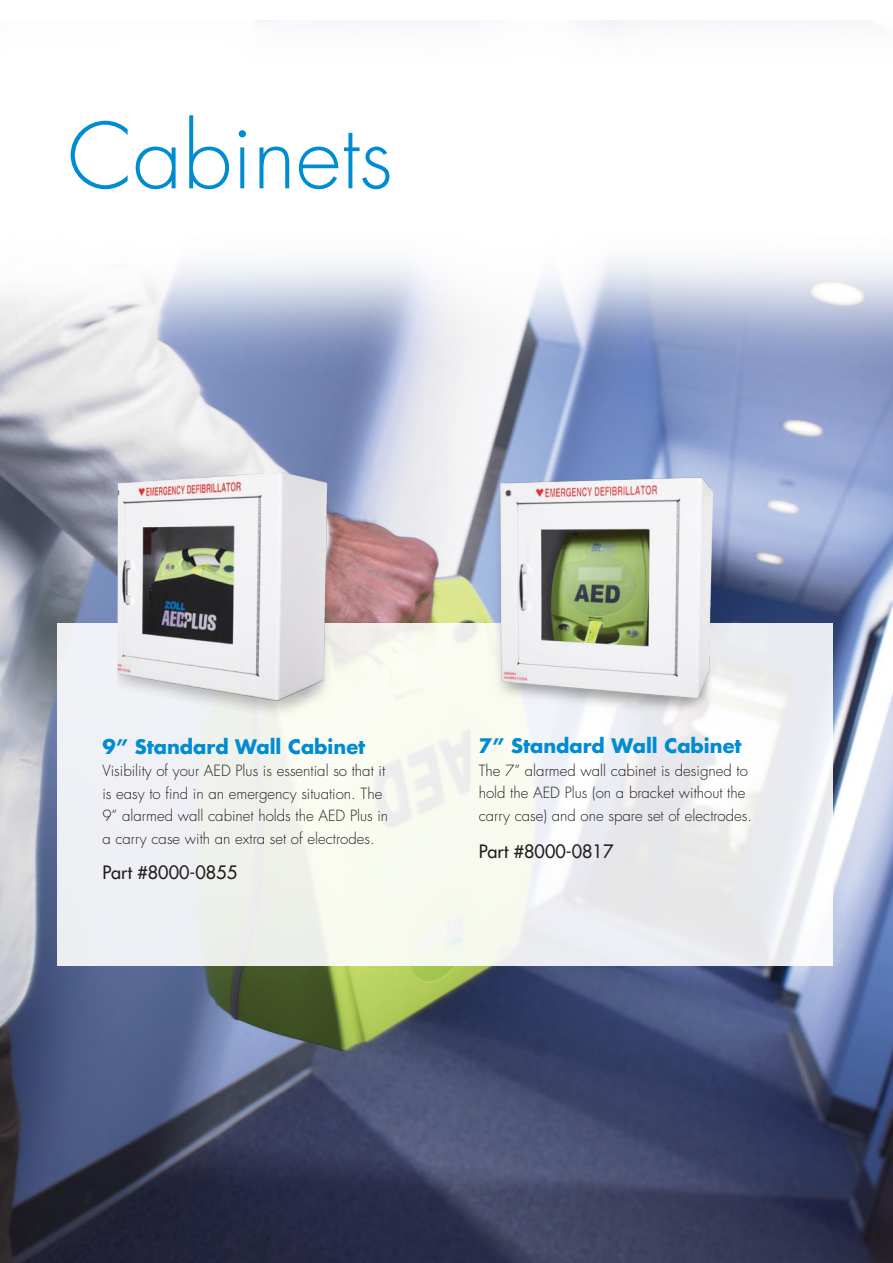
<style>
.page{position:relative;width:893px;height:1263px;background:#fff}
.page>*{position:absolute;margin:0;border:0;box-sizing:border-box;transform-origin:0 0}
.t1{font:300 88.5px "Futura Std";color:#008cd2}
.t2{font:700 19.5px "Futura Std";color:#008cd2}
.t3{font:500 18px "Futura Std";color:#231f20}
.t4{font:300 15px/22.5px "Futura Std";color:#231f20}
</style>
<div class="page">
<img style="left:0;top:21px;width:893px;height:1242px">
<div style="left:57px;top:623px;width:775px;height:343px;background:linear-gradient(to right,#f2f4f1,#eff0f0)"></div>
<img style="left:117px;top:430px;width:247px;height:295px">
<img style="left:461px;top:452px;width:263px;height:273px">
<p class="t1" style="left:67px;top:102px;width:327px">Cabinets</p>
<p class="t2" style="left:102px;top:733px;width:264px">9” Standard Wall Cabinet</p>
<p class="t4" style="left:102px;top:760px;width:287px">Visibility of your AED Plus is essential so that it is easy to find in an emergency situation. The 9” alarmed wall cabinet holds the AED Plus in a carry case with an extra set of electrodes.</p>
<p class="t3" style="left:102px;top:861px;width:136px">Part #8000-0855</p>
<p class="t2" style="left:479px;top:733px;width:264px">7” Standard Wall Cabinet</p>
<p class="t4" style="left:479px;top:760px;width:275px">The 7” alarmed wall cabinet is designed to hold the AED Plus (on a bracket without the carry case) and one spare set of electrodes.</p>
<p class="t3" style="left:479px;top:840px;width:136px">Part #8000-0817</p>
</div>
